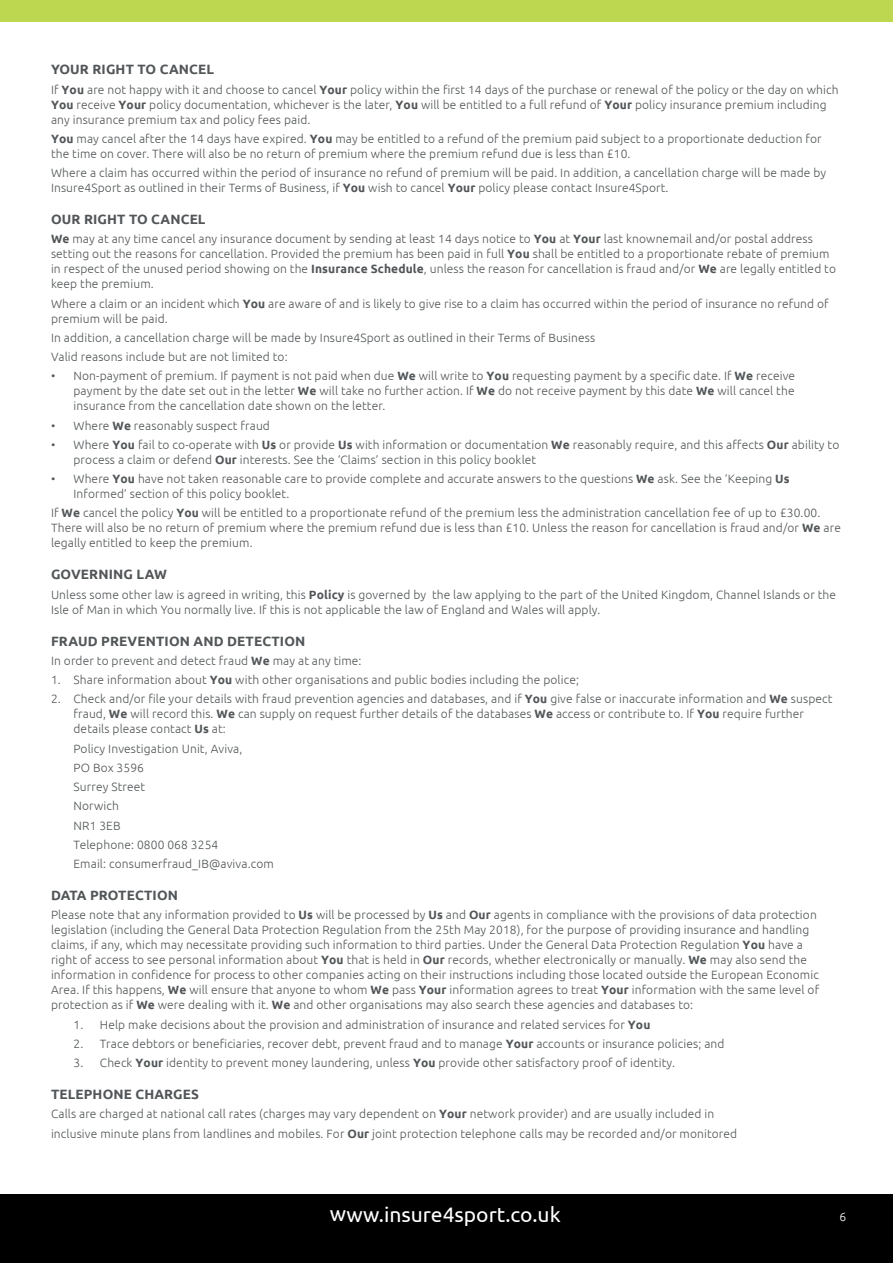
<style>
.page{position:relative;width:893px;height:1263px;background:#fff}
.page>*{position:absolute;margin:0;border:0;box-sizing:border-box;transform-origin:0 0}
.t1{font:21px "Ubuntu";letter-spacing:-.005em;color:#fff}
.t2{font:700 13.5px "Ubuntu";letter-spacing:.01em;color:#525658}
.t3{font:300 12px/15px "Ubuntu";letter-spacing:.01em;color:#525658}
.t4{font:300 12px "Ubuntu";color:#fff}
.s1{font-weight:700}
</style>
<div class="page">
<div style="left:0;top:1194px;width:893px;height:69px;background:#000"></div>
<div style="left:0;top:0;width:893px;height:22px;background:#bdd750"></div>
<p class="t2" style="left:51px;top:61px;width:164px">YOUR RIGHT TO CANCEL</p>
<p class="t3" style="left:51px;top:81px;width:789px">If <span class="s1">You</span> are not happy with it and choose to cancel <span class="s1">Your</span> policy within the first 14 days of the purchase or renewal of the policy or the day on which<br><span class="s1">You</span> receive <span class="s1">Your</span> policy documentation, whichever is the later, <span class="s1">You</span> will be entitled to a full refund of <span class="s1">Your</span> policy insurance premium including any insurance premium tax and policy fees paid.</p>
<p class="t3" style="left:51px;top:131px;width:772px"><span class="s1">You</span> may cancel after the 14 days have expired. <span class="s1">You</span> may be entitled to a refund of the premium paid subject to a proportionate deduction for the time on cover. There will also be no return of premium where the premium refund due is less than £10.</p>
<p class="t3" style="left:51px;top:165px;width:777px">Where a claim has occurred within the period of insurance no refund of premium will be paid. In addition, a cancellation charge will be made by<br>Insure4Sport as outlined in their Terms of Business, if <span class="s1">You</span> wish to cancel <span class="s1">Your</span> policy please contact Insure4Sport.</p>
<p class="t2" style="left:51px;top:211px;width:156px">OUR RIGHT TO CANCEL</p>
<p class="t3" style="left:51px;top:231px;width:786px"><span class="s1">We</span> may at any time cancel any insurance document by sending at least 14 days notice to <span class="s1">You</span> at <span class="s1">Your</span> last knownemail and/or postal address setting out the reasons for cancellation. Provided the premium has been paid in full <span class="s1">You</span> shall be entitled to a proportionate rebate of premium in respect of the unused period showing on the <span class="s1">Insurance Schedule</span>, unless the reason for cancellation is fraud and/or <span class="s1">We</span> are legally entitled to keep the premium.</p>
<p class="t3" style="left:51px;top:295px;width:779px">Where a claim or an incident which <span class="s1">You</span> are aware of and is likely to give rise to a claim has occurred within the period of insurance no refund of premium will be paid.</p>
<p class="t3" style="left:51px;top:328px;width:546px;line-height:19.2px">In addition, a cancellation charge will be made by Insure4Sport as outlined in their Terms of Business<br>Valid reasons include but are not limited to:</p>
<p class="t3" style="left:74px;top:368px;width:723px;text-align:justify;text-indent:-22px">• Non-payment of premium. If payment is not paid when due <span class="s1">We</span> will write to <span class="s1">You</span> requesting payment by a specific date. If <span class="s1">We</span> receive payment by the date set out in the letter <span class="s1">We</span> will take no further action. If <span class="s1">We</span> do not receive payment by this date <span class="s1">We</span> will cancel the insurance from the cancellation date shown on the letter.</p>
<p class="t3" style="left:51px;top:417px;width:220px">• Where <span class="s1">We</span> reasonably suspect fraud</p>
<p class="t3" style="left:74px;top:437px;width:767px;text-indent:-22px">• Where <span class="s1">You</span> fail to co-operate with <span class="s1">Us</span> or provide <span class="s1">Us</span> with information or documentation <span class="s1">We</span> reasonably require, and this affects <span class="s1">Our</span> ability to process a claim or defend <span class="s1">Our</span> interests. See the ‘Claims’ section in this policy booklet</p>
<p class="t3" style="left:74px;top:471px;width:718px;text-indent:-23px">• Where <span class="s1">You</span> have not taken reasonable care to provide complete and accurate answers to the questions <span class="s1">We</span> ask. See the ‘Keeping <span class="s1">Us<br></span>Informed’ section of this policy booklet.</p>
<p class="t3" style="left:51px;top:505px;width:791px">If <span class="s1">We</span> cancel the policy <span class="s1">You</span> will be entitled to a proportionate refund of the premium less the administration cancellation fee of up to £30.00.<br>There will also be no return of premium where the premium refund due is less than £10. Unless the reason for cancellation is fraud and/or <span class="s1">We</span> are legally entitled to keep the premium.</p>
<p class="t2" style="left:51px;top:566px;width:117px">GOVERNING LAW</p>
<p class="t3" style="left:51px;top:586px;width:787px">Unless some other law is agreed in writing, this <span class="s1">Policy</span> is governed by the law applying to the part of the United Kingdom, Channel Islands or the<br>Isle of Man in which You normally live. If this is not applicable the law of England and Wales will apply.</p>
<p class="t2" style="left:51px;top:633px;width:256px">FRAUD PREVENTION AND DETECTION</p>
<p class="t3" style="left:51px;top:653px;width:312px">In order to prevent and detect fraud <span class="s1">We</span> may at any time:</p>
<p class="t3" style="left:51px;top:672px;width:529px">1. Share information about <span class="s1">You</span> with other organisations and public bodies including the police;</p>
<p class="t3" style="left:74px;top:691px;width:760px;text-indent:-22px">2. Check and/or file your details with fraud prevention agencies and databases, and if <span class="s1">You</span> give false or inaccurate information and <span class="s1">We</span> suspect fraud, <span class="s1">We</span> will record this. <span class="s1">We</span> can supply on request further details of the databases <span class="s1">We</span> access or contribute to. If <span class="s1">You</span> require further details please contact <span class="s1">Us</span> at:</p>
<p class="t3" style="left:74px;top:738px;width:202px;line-height:19.2px">Policy Investigation Unit, Aviva,<br>PO Box 3596<br>Surrey Street<br>Norwich<br>NR1 3EB<br>Telephone: 0800 068 3254<br>Email: consumerfraud_IB@aviva.com</p>
<p class="t2" style="left:51px;top:887px;width:129px">DATA PROTECTION</p>
<p class="t3" style="left:51px;top:907px;width:770px">Please note that any information provided to <span class="s1">Us</span> will be processed by <span class="s1">Us</span> and <span class="s1">Our</span> agents in compliance with the provisions of data protection legislation (including the General Data Protection Regulation from the 25th May 2018), for the purpose of providing insurance and handling claims, if any, which may necessitate providing such information to third parties. Under the General Data Protection Regulation <span class="s1">You</span> have a right of access to see personal information about <span class="s1">You</span> that is held in <span class="s1">Our</span> records, whether electronically or manually. <span class="s1">We</span> may also send the information in confidence for process to other companies acting on their instructions including those located outside the European Economic Area. If this happens, <span class="s1">We</span> will ensure that anyone to whom <span class="s1">We</span> pass <span class="s1">Your</span> information agrees to treat <span class="s1">Your</span> information with the same level of protection as if <span class="s1">We</span> were dealing with it. <span class="s1">We</span> and other organisations may also search these agencies and databases to:</p>
<p class="t3" style="left:74px;top:1017px;width:578px">1. Help make decisions about the provision and administration of insurance and related services for <span class="s1">You</span></p>
<p class="t3" style="left:74px;top:1036px;width:652px">2. Trace debtors or beneficiaries, recover debt, prevent fraud and to manage <span class="s1">Your</span> accounts or insurance policies; and</p>
<p class="t3" style="left:74px;top:1055px;width:603px">3. Check <span class="s1">Your</span> identity to prevent money laundering, unless <span class="s1">You</span> provide other satisfactory proof of identity.</p>
<p class="t2" style="left:51px;top:1086px;width:149px">TELEPHONE CHARGES</p>
<p class="t3" style="left:51px;top:1104px;width:688px;line-height:19.2px">Calls are charged at national call rates (charges may vary dependent on <span class="s1">Your</span> network provider) and are usually included in inclusive minute plans from landlines and mobiles. For <span class="s1">Our</span> joint protection telephone calls may be recorded and/or monitored</p>
<h1 class="t1" style="left:330px;top:1202px;width:232px">www.insure4sport.co.uk</h1>
<p class="t4" style="left:840px;top:1210px;width:8px">6</p>
</div>
